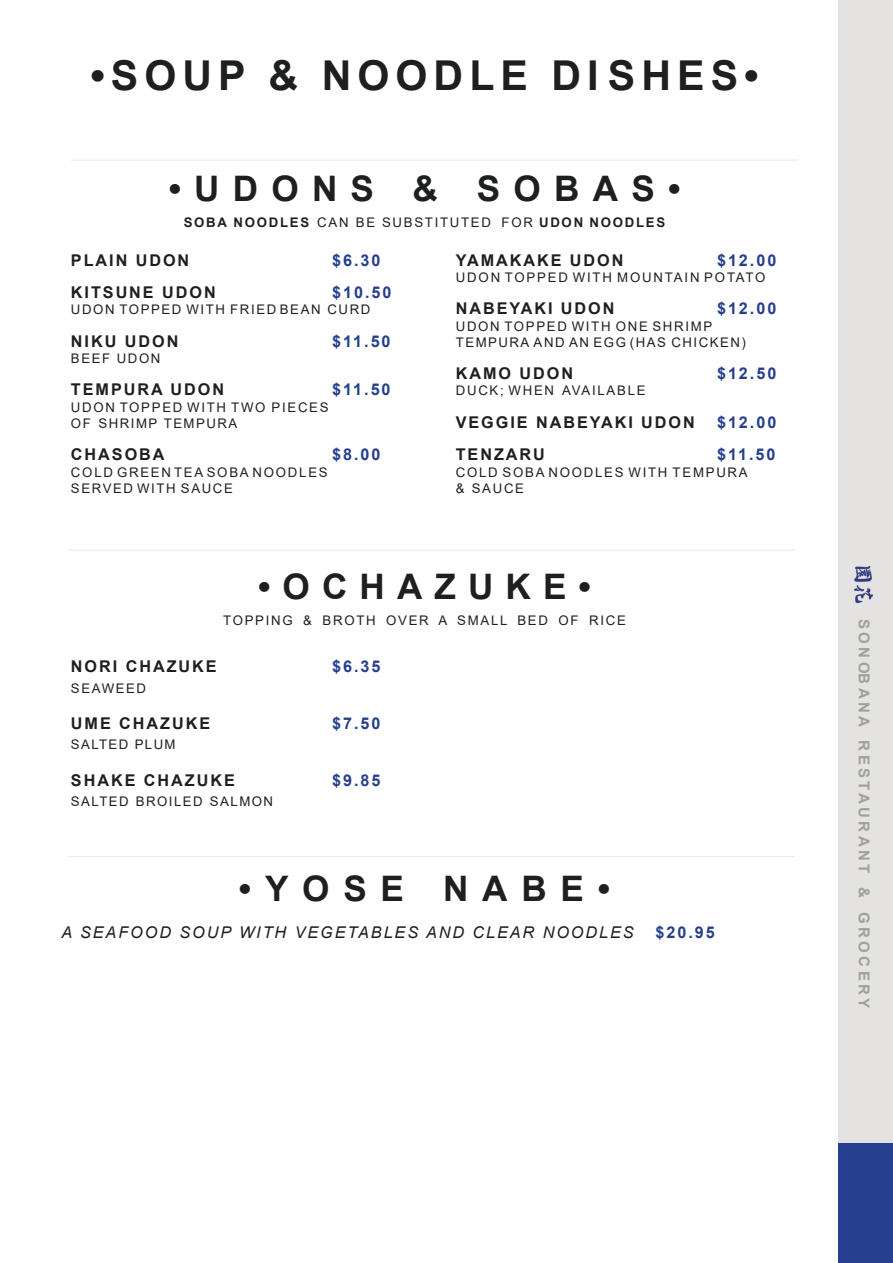
<style>
.page{position:relative;width:893px;height:1263px;background:#fff}
.page>*{position:absolute;margin:0;border:0;box-sizing:border-box;transform-origin:0 0}
.t1{font:700 41.1px "Arial";letter-spacing:.145em;color:#1e1f1f}
.t2{font:700 35.1px "Arial";letter-spacing:.375em;color:#1e1f1f}
.t3{font:700 35.1px "Arial";letter-spacing:.345em;color:#1e1f1f}
.t4{font:700 16.2px "Arial";letter-spacing:.12em;color:#1e1f1f}
.t5{font:700 16.2px "Arial";letter-spacing:.12em;color:#253f8e}
.t6{font:italic 16.2px "Arial";letter-spacing:.12em;color:#1e1f1f}
.t7{font:700 15px "Arial";letter-spacing:.225em;color:#9ea09f}
.t8{font:13.2px/16.2px "Arial";letter-spacing:.125em;color:#231f20}
.t9{font:700 13.2px "Arial";letter-spacing:.13em;color:#231f20}
.t10{font:13.2px "Arial";letter-spacing:.105em;color:#231f20}
.s1{font-weight:400}
</style>
<div class="page">
<div style="left:839px;top:0;width:54px;height:1143px;background:#e5e3e2"></div>
<div style="left:839px;top:1143px;width:54px;height:120px;background:#253f8e"></div>
<img style="left:855px;top:566px;width:17px;height:37px">
<hr style="left:71px;top:160px;width:727px;height:1px;background:#eee9e1">
<hr style="left:68px;top:550px;width:726px;height:1px;background:#eee9e1">
<hr style="left:68px;top:856px;width:726px;height:1px;background:#eee9e1">
<h1 class="t1" style="left:90px;top:60px;width:670px">•SOUP &amp; NOODLE DISHES•</h1>
<h2 class="t2" style="left:169px;top:175px;width:513px">•UDONS &amp; SOBAS•</h2>
<p class="t9" style="left:184px;top:218px;width:483px">SOBA NOODLES <span class="s1">CAN BE SUBSTITUTED FOR</span> UDON NOODLES</p>
<p class="t4" style="left:71px;top:254px;width:120px">PLAIN UDON</p>
<p class="t5" style="left:332px;top:254px;width:50px">$6.30</p>
<p class="t4" style="left:71px;top:286px;width:146px">KITSUNE UDON</p>
<p class="t5" style="left:332px;top:286px;width:61px">$10.50</p>
<p class="t8" style="left:71px;top:303px;width:301px">UDON TOPPED WITH FRIED BEAN CURD</p>
<p class="t4" style="left:71px;top:335px;width:109px">NIKU UDON</p>
<p class="t5" style="left:332px;top:335px;width:60px">$11.50</p>
<p class="t8" style="left:71px;top:351px;width:91px">BEEF UDON</p>
<p class="t4" style="left:71px;top:384px;width:155px">TEMPURA UDON</p>
<p class="t5" style="left:332px;top:384px;width:60px">$11.50</p>
<p class="t8" style="left:71px;top:400px;width:259px">UDON TOPPED WITH TWO PIECES<br>OF SHRIMP TEMPURA</p>
<p class="t4" style="left:71px;top:449px;width:95px">CHASOBA</p>
<p class="t5" style="left:332px;top:449px;width:50px">$8.00</p>
<p class="t8" style="left:71px;top:465px;width:258px">COLD GREENTEA SOBA NOODLES<br>SERVED WITH SAUCE</p>
<p class="t4" style="left:456px;top:254px;width:169px">YAMAKAKE UDON</p>
<p class="t5" style="left:717px;top:254px;width:61px">$12.00</p>
<p class="t8" style="left:456px;top:270px;width:311px">UDON TOPPED WITH MOUNTAIN POTATO</p>
<p class="t4" style="left:456px;top:302px;width:160px">NABEYAKI UDON</p>
<p class="t5" style="left:717px;top:302px;width:61px">$12.00</p>
<p class="t8" style="left:456px;top:319px;width:292px">UDON TOPPED WITH ONE SHRIMP<br>TEMPURA AND AN EGG (HAS CHICKEN)</p>
<p class="t4" style="left:456px;top:367px;width:119px">KAMO UDON</p>
<p class="t5" style="left:717px;top:367px;width:61px">$12.50</p>
<p class="t8" style="left:456px;top:384px;width:191px">DUCK; WHEN AVAILABLE</p>
<p class="t4" style="left:456px;top:416px;width:241px">VEGGIE NABEYAKI UDON</p>
<p class="t5" style="left:717px;top:416px;width:61px">$12.00</p>
<p class="t4" style="left:456px;top:449px;width:91px">TENZARU</p>
<p class="t5" style="left:717px;top:449px;width:60px">$11.50</p>
<p class="t8" style="left:456px;top:465px;width:293px">COLD SOBA NOODLES WITH TEMPURA &amp; SAUCE</p>
<h2 class="t3" style="left:258px;top:573px;width:334px">•OCHAZUKE•</h2>
<p class="t8" style="left:223px;top:614px;width:404px">TOPPING &amp; BROTH OVER A SMALL BED OF RICE</p>
<p class="t4" style="left:71px;top:660px;width:147px">NORI CHAZUKE</p>
<p class="t5" style="left:332px;top:660px;width:50px">$6.35</p>
<p class="t8" style="left:71px;top:681px;width:77px">SEAWEED</p>
<p class="t4" style="left:71px;top:717px;width:141px">UME CHAZUKE</p>
<p class="t5" style="left:332px;top:717px;width:50px">$7.50</p>
<p class="t10" style="left:71px;top:740px;width:106px">SALTED PLUM</p>
<p class="t4" style="left:71px;top:774px;width:165px">SHAKE CHAZUKE</p>
<p class="t5" style="left:332px;top:774px;width:50px">$9.85</p>
<p class="t8" style="left:71px;top:794px;width:204px">SALTED BROILED SALMON</p>
<h2 class="t2" style="left:239px;top:876px;width:373px">•YOSE NABE•</h2>
<p class="t6" style="left:62px;top:926px;width:574px">A SEAFOOD SOUP WITH VEGETABLES AND CLEAR NOODLES</p>
<p class="t5" style="left:656px;top:926px;width:61px">$20.95</p>
<p class="t7" style="left:870px;top:619px;width:390px;rotate:90deg">SONOBANA RESTAURANT &amp; GROCERY</p>
</div>
